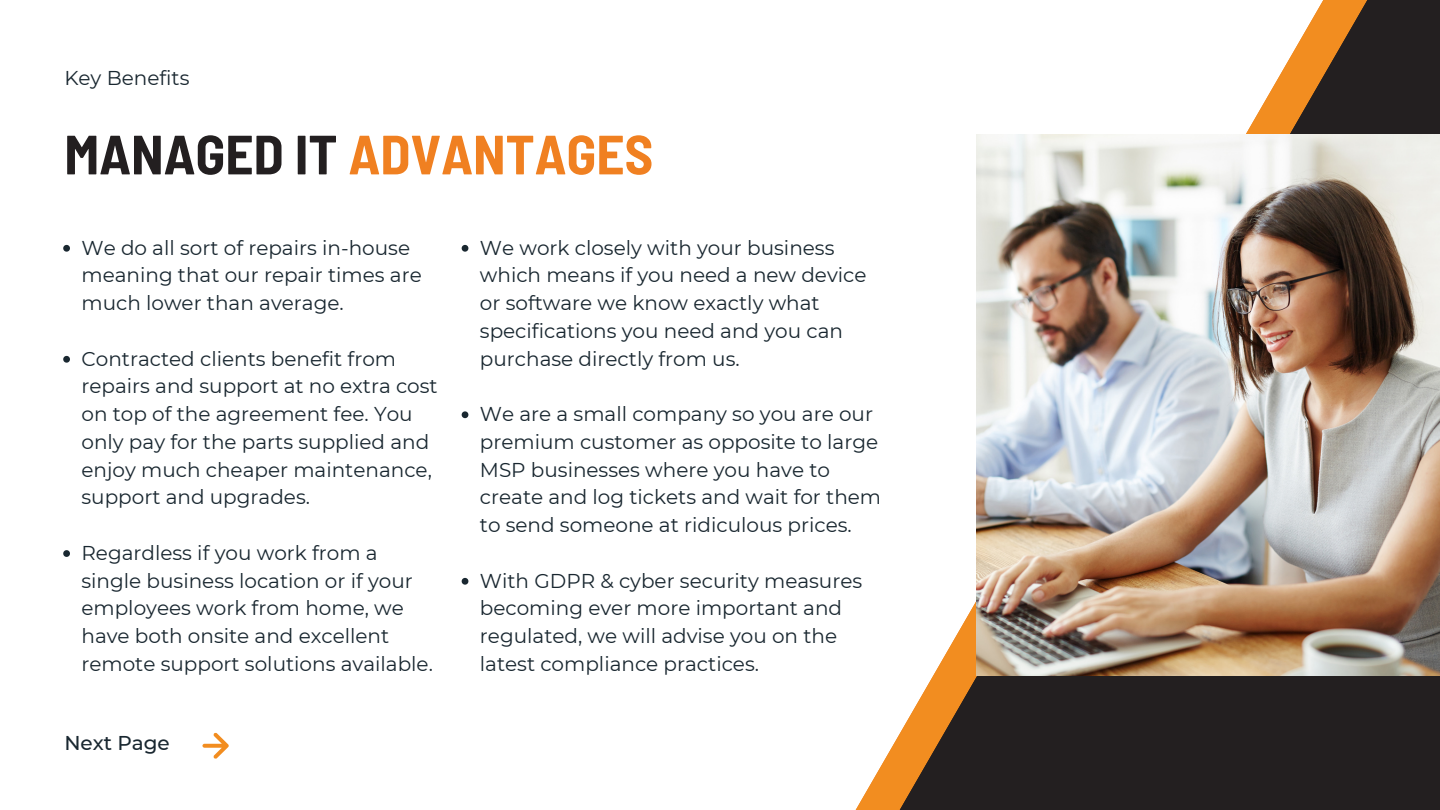
<style>
.page{position:relative;width:1440px;height:810px;background:#fff}
.page>*{position:absolute;margin:0;border:0;box-sizing:border-box;transform-origin:0 0}
.t1{font:700 semi-condensed 55.2px "Barlow";color:#f08021}
.t2{font:20px/27.8px "Montserrat";color:#192730}
.t3{font:500 20px "Montserrat";color:#192730}
.s1{color:#231f20}
</style>
<div class="page">
<svg style="left:866px;top:0;width:574px;height:810px"></svg>
<img style="left:976px;top:134px;width:464px;height:541px">
<svg style="left:202px;top:733px;width:27px;height:26px"></svg>
<svg style="left:63px;top:245px;width:7px;height:7px"></svg>
<svg style="left:63px;top:356px;width:7px;height:7px"></svg>
<svg style="left:63px;top:550px;width:7px;height:7px"></svg>
<svg style="left:462px;top:245px;width:6px;height:7px"></svg>
<svg style="left:462px;top:411px;width:6px;height:7px"></svg>
<svg style="left:462px;top:578px;width:6px;height:7px"></svg>
<p class="t2" style="left:64px;top:64px;width:127px">Key Benefits</p>
<h1 class="t1" style="left:64px;top:119px;width:590px"><span class="s1">MANAGED IT</span> ADVANTAGES</h1>
<p class="t2" style="left:81px;top:234px;width:342px">We do all sort of repairs in-house meaning that our repair times are much lower than average.</p>
<p class="t2" style="left:81px;top:345px;width:358px">Contracted clients benefit from repairs and support at no extra cost on top of the agreement fee. You only pay for the parts supplied and enjoy much cheaper maintenance, support and upgrades.</p>
<p class="t2" style="left:81px;top:539px;width:353px">Regardless if you work from a single business location or if your employees work from home, we have both onsite and excellent remote support solutions available.</p>
<p class="t3" style="left:64px;top:731px;width:107px">Next Page</p>
<p class="t2" style="left:480px;top:234px;width:388px">We work closely with your business which means if you need a new device or software we know exactly what specifications you need and you can purchase directly from us.</p>
<p class="t2" style="left:480px;top:400px;width:403px">We are a small company so you are our premium customer as opposite to large MSP businesses where you have to create and log tickets and wait for them to send someone at ridiculous prices.</p>
<p class="t2" style="left:480px;top:567px;width:384px">With GDPR &amp; cyber security measures becoming ever more important and regulated, we will advise you on the latest compliance practices.</p>
</div>
